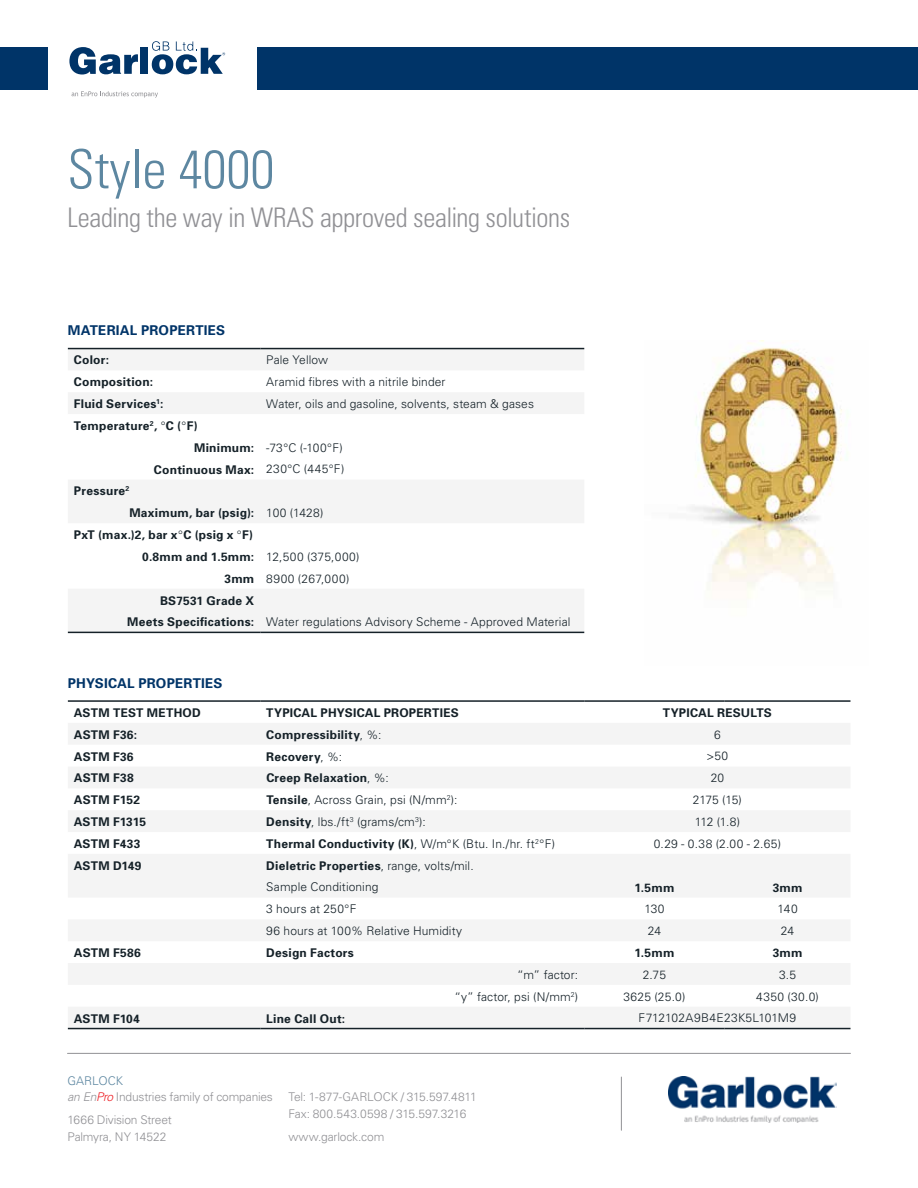
<style>
.page{position:relative;width:918px;height:1188px;background:#fff}
.page>*{position:absolute;margin:0;border:0;box-sizing:border-box;transform-origin:0 0}
.t1{font:300 condensed 54px "Univers";color:#5d87a1}
.t2{font:300 condensed 27px "Univers";letter-spacing:-.015em;color:#919195}
.t3{font:700 13.5px "Univers";letter-spacing:.015em;color:#003468}
.t4{font:300 12px/21.8px "Univers";letter-spacing:.01em;color:#152128}
.t5{font:700 12px "Univers";letter-spacing:.02em;color:#152128}
.t6{font:300 12px/16.5px "Univers";letter-spacing:-.015em;color:#919195}
.t7{font:300 12px "Univers";letter-spacing:.035em;color:#152128}
.t8{font:300 12px "Univers";letter-spacing:.05em;color:#152128}
.s1{font-weight:300}
.s2{font-weight:700}
.s3{color:#5d87a1}
.s4{font-style:italic}
.s5{font-style:italic;color:#ed1e24}
</style>
<div class="page">
<img style="left:668px;top:1077px;width:169px;height:45px">
<hr style="left:68px;top:1053px;width:782px;height:1px;background:#919195">
<hr style="left:621px;top:1077px;width:1px;height:53px;background:#919195">
<svg style="left:69px;top:47px;width:69px;height:28px"></svg>
<div style="left:141px;top:48px;width:7px;height:26px;background:#003468"></div>
<svg style="left:72px;top:91px;width:86px;height:7px"></svg>
<svg style="left:152px;top:41px;width:73px;height:33px"></svg>
<img style="left:690px;top:340px;width:152px;height:258px">
<div style="left:0;top:47px;width:47px;height:42px;background:#003468"></div>
<div style="left:258px;top:47px;width:660px;height:42px;background:#003468"></div>
<svg style="left:68px;top:349px;width:516px;height:283px"></svg>
<hr style="left:68px;top:348px;width:192px;height:1px;background:#152128">
<hr style="left:260px;top:348px;width:324px;height:1px;background:#152128">
<hr style="left:68px;top:632px;width:192px;height:1px;background:#152128">
<hr style="left:260px;top:632px;width:324px;height:1px;background:#152128">
<svg style="left:68px;top:723px;width:782px;height:305px;fill:#f4f4f4"></svg>
<hr style="left:68px;top:700px;width:192px;height:2px;background:#152128">
<hr style="left:260px;top:700px;width:324px;height:2px;background:#152128">
<hr style="left:584px;top:700px;width:141px;height:2px;background:#152128">
<hr style="left:725px;top:700px;width:125px;height:2px;background:#152128">
<hr style="left:68px;top:1028px;width:192px;height:1px;background:#152128">
<hr style="left:260px;top:1028px;width:324px;height:1px;background:#152128">
<hr style="left:584px;top:1028px;width:141px;height:1px;background:#152128">
<hr style="left:725px;top:1028px;width:125px;height:1px;background:#152128">
<h1 class="t1" style="left:68px;top:137px;width:208px">Style 4000</h1>
<h2 class="t2" style="left:68px;top:201px;width:504px">Leading the way in WRAS approved sealing solutions</h2>
<p class="t3" style="left:68px;top:322px;width:159px">Material properties</p>
<p class="t5" style="left:74px;top:352px;width:37px">Color:</p>
<p class="t4" style="left:266px;top:349px;width:63px">Pale Yellow</p>
<p class="t5" style="left:74px;top:374px;width:81px">Composition:</p>
<p class="t4" style="left:266px;top:371px;width:181px">Aramid fibres with a nitrile binder</p>
<p class="t5" style="left:74px;top:396px;width:91px">Fluid Services<sup>1</sup>:</p>
<p class="t4" style="left:266px;top:392px;width:269px">Water, oils and gasoline, solvents, steam &amp; gases</p>
<p class="t5" style="left:74px;top:418px;width:125px">Temperature<sup>2</sup>, <span class="s1">°</span>C (<span class="s1">°</span>F)</p>
<p class="t4" style="left:194px;top:436px;width:150px"><span class="s2">Minimum:</span> -73°C (-100°F)</p>
<p class="t5" style="left:154px;top:462px;width:192px">Continuous Max: <span class="s1">230°C (445°F)</span></p>
<p class="t5" style="left:74px;top:483px;width:57px">Pressure<sup>2</sup></p>
<p class="t5" style="left:129px;top:505px;width:196px">Maximum, bar (psig): <span class="s1">100 (1428)</span></p>
<p class="t5" style="left:74px;top:527px;width:181px">PxT (max.)2, bar x<span class="s1">°</span>C (psig x <span class="s1">°</span>F)</p>
<p class="t7" style="left:142px;top:549px;width:219px"><span class="s2">0.8mm and 1.5mm:</span> 12,500 (375,000)</p>
<p class="t8" style="left:224px;top:571px;width:126px"><span class="s2">3mm</span> 8900 (267,000)</p>
<p class="t5" style="left:160px;top:593px;width:96px">BS7531 Grade X</p>
<p class="t4" style="left:127px;top:611px;width:445px"><span class="s2">Meets Specifications:</span> Water regulations Advisory Scheme - Approved Material</p>
<p class="t3" style="left:68px;top:674px;width:156px">Physical properties</p>
<p class="t5" style="left:74px;top:705px;width:9px">AST</p>
<p class="t5" style="left:98px;top:705px;width:104px">M Test Method</p>
<p class="t5" style="left:266px;top:705px;width:194px">Typical Physical Properties</p>
<p class="t5" style="left:663px;top:705px;width:111px">Typical Results</p>
<p class="t5" style="left:74px;top:727px;width:9px">AST</p>
<p class="t5" style="left:98px;top:727px;width:40px">M F36:</p>
<p class="t5" style="left:266px;top:727px;width:117px">Compressibility<span class="s1">, %:</span></p>
<p class="t4" style="left:714px;top:723px;width:8px">6</p>
<p class="t5" style="left:74px;top:749px;width:9px">AST</p>
<p class="t5" style="left:98px;top:749px;width:37px">M F36</p>
<p class="t5" style="left:266px;top:749px;width:77px">Recovery<span class="s1">, %:</span></p>
<p class="t4" style="left:707px;top:745px;width:23px">&gt;50</p>
<p class="t5" style="left:74px;top:770px;width:9px">AST</p>
<p class="t5" style="left:98px;top:770px;width:37px">M F38</p>
<p class="t5" style="left:266px;top:770px;width:124px">Creep Relaxation<span class="s1">, %:</span></p>
<p class="t4" style="left:711px;top:767px;width:15px">20</p>
<p class="t5" style="left:74px;top:792px;width:9px">AST</p>
<p class="t5" style="left:98px;top:792px;width:43px">M F152</p>
<p class="t4" style="left:266px;top:789px;width:193px"><span class="s2">Tensile</span>, Across Grain, psi (N/mm<sup>2</sup>):</p>
<p class="t4" style="left:693px;top:789px;width:51px">2175 (15)</p>
<p class="t5" style="left:74px;top:814px;width:9px">AST</p>
<p class="t5" style="left:98px;top:814px;width:49px">M F1315</p>
<p class="t4" style="left:266px;top:811px;width:161px"><span class="s2">Density</span>, lbs./ft<sup>3</sup> (grams/cm<sup>3</sup>):</p>
<p class="t4" style="left:695px;top:810px;width:47px">112 (1.8)</p>
<p class="t5" style="left:74px;top:836px;width:9px">AST</p>
<p class="t5" style="left:98px;top:836px;width:44px">M F433</p>
<p class="t4" style="left:266px;top:832px;width:290px"><span class="s2">Thermal Conductivity (K)</span>, W/m°K (Btu. In./hr. ft<sup>2</sup>°F)</p>
<p class="t4" style="left:654px;top:832px;width:129px">0.29 - 0.38 (2.00 - 2.65)</p>
<p class="t5" style="left:74px;top:858px;width:9px">AST</p>
<p class="t5" style="left:98px;top:858px;width:45px">M D149</p>
<p class="t4" style="left:266px;top:854px;width:209px"><span class="s2">Dieletric Properties</span>, range, volts/mil.<br>Sample Conditioning</p>
<p class="t5" style="left:635px;top:880px;width:41px">1.5mm</p>
<p class="t5" style="left:773px;top:880px;width:31px">3mm</p>
<p class="t4" style="left:266px;top:898px;width:92px">3 hours at 250°F</p>
<p class="t4" style="left:644px;top:898px;width:22px">130</p>
<p class="t4" style="left:778px;top:898px;width:22px">140</p>
<p class="t4" style="left:266px;top:920px;width:197px">96 hours at 100% Relative Humidity</p>
<p class="t4" style="left:648px;top:920px;width:15px">24</p>
<p class="t4" style="left:781px;top:920px;width:15px">24</p>
<p class="t5" style="left:74px;top:945px;width:9px">AST</p>
<p class="t5" style="left:98px;top:945px;width:44px">M F586</p>
<p class="t5" style="left:266px;top:945px;width:89px">Design Factors</p>
<p class="t5" style="left:635px;top:945px;width:41px">1.5mm</p>
<p class="t5" style="left:773px;top:945px;width:31px">3mm</p>
<p class="t4" style="left:517px;top:963px;width:63px">“m” factor:</p>
<p class="t4" style="left:643px;top:963px;width:25px">2.75</p>
<p class="t4" style="left:779px;top:963px;width:19px">3.5</p>
<p class="t4" style="left:455px;top:985px;width:125px">“y” factor, psi (N/mm<sup>2</sup>)</p>
<p class="t4" style="left:623px;top:985px;width:64px">3625 (25.0)</p>
<p class="t4" style="left:756px;top:985px;width:64px">4350 (30.0)</p>
<p class="t5" style="left:74px;top:1011px;width:9px">AST</p>
<p class="t5" style="left:98px;top:1011px;width:43px">M F104</p>
<p class="t5" style="left:266px;top:1011px;width:80px">Line Call Out:</p>
<p class="t4" style="left:639px;top:1007px;width:159px">F712102A9B4E23K5L101M9</p>
<p class="t6" style="left:68px;top:1072px;width:207px"><span class="s3">Garlock<br></span><span class="s4">an En</span><span class="s5">Pro</span> Industries family of companies</p>
<p class="t6" style="left:68px;top:1111px;width:106px">1666 Division Street<br>Palmyra, NY 14522</p>
<p class="t6" style="left:288px;top:1088px;width:190px">Tel: 1-877-GARLOCK / 315.597.4811<br>Fax: 800.543.0598 / 315.597.3216</p>
<p class="t6" style="left:288px;top:1128px;width:97px">www.garlock.com</p>
</div>
